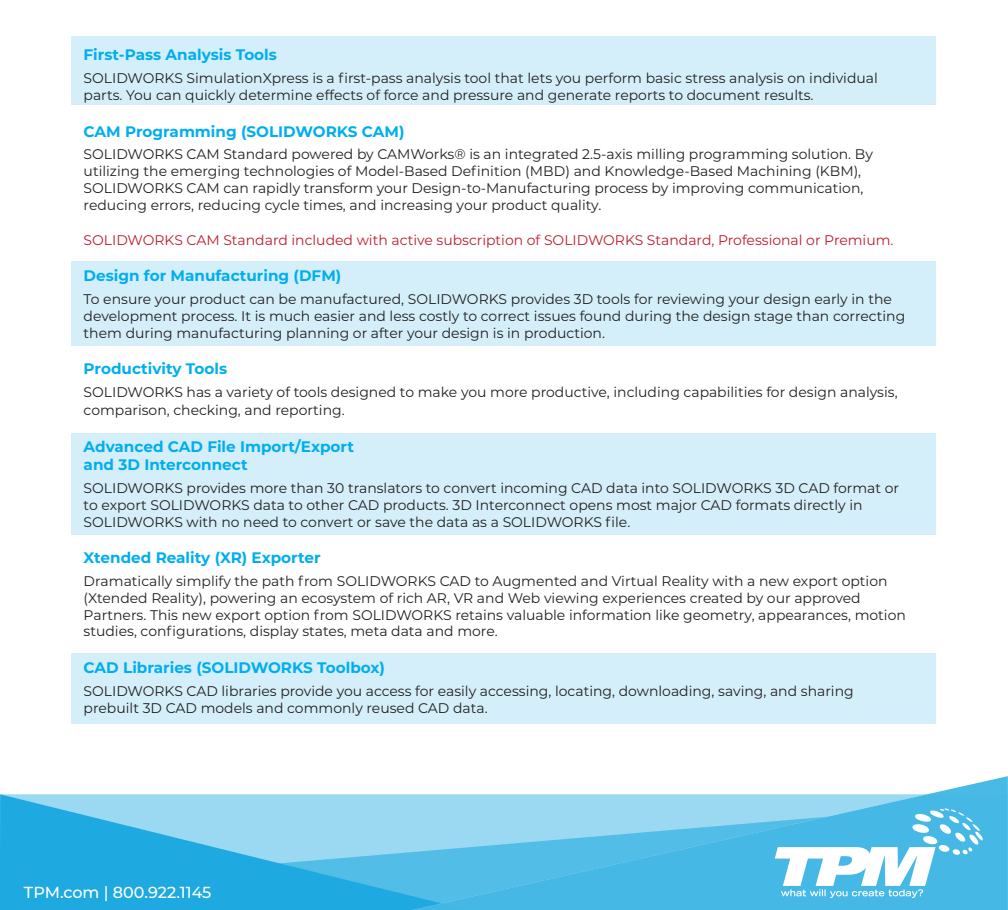
<style>
.page{position:relative;width:1008px;height:910px;background:#fff}
.page>*{position:absolute;margin:0;border:0;box-sizing:border-box;transform-origin:0 0}
.t1{font:500 16px "Montserrat";color:#fff}
.t2{font:700 15.2px/18.3px "Montserrat";color:#00aeef}
.t3{font:14px/16.7px "Montserrat";color:#231f20}
.t4{font:14px "Montserrat";color:#be1d2c}
</style>
<div class="page">
<svg style="left:0;top:794px;width:412px;height:115px;background:#49bae5"></svg>
<svg style="left:412px;top:776px;width:596px;height:133px"></svg>
<svg style="left:224px;top:816px;width:603px;height:93px;background:#5cc1e8"></svg>
<svg style="left:775px;top:808px;width:208px;height:89px"></svg>
<div style="left:71px;top:36px;width:865px;height:68px;background:#d4eff9"></div>
<div style="left:71px;top:261px;width:865px;height:84px;background:#d4eff9"></div>
<div style="left:71px;top:433px;width:865px;height:101px;background:#d4eff9"></div>
<div style="left:71px;top:653px;width:865px;height:71px;background:#d4eff9"></div>
<p class="t2" style="left:84px;top:45px;width:195px">First-Pass Analysis Tools</p>
<p class="t3" style="left:84px;top:69px;width:796px">SOLIDWORKS SimulationXpress is a first-pass analysis tool that lets you perform basic stress analysis on individual parts. You can quickly determine effects of force and pressure and generate reports to document results.</p>
<p class="t2" style="left:84px;top:121px;width:322px">CAM Programming (SOLIDWORKS CAM)</p>
<p class="t3" style="left:84px;top:146px;width:791px">SOLIDWORKS CAM Standard powered by CAMWorks® is an integrated 2.5-axis milling programming solution. By utilizing the emerging technologies of Model-Based Definition (MBD) and Knowledge-Based Machining (KBM), SOLIDWORKS CAM can rapidly transform your Design-to-Manufacturing process by improving communication, reducing errors, reducing cycle times, and increasing your product quality.</p>
<p class="t4" style="left:84px;top:230px;width:811px">SOLIDWORKS CAM Standard included with active subscription of SOLIDWORKS Standard, Professional or Premium.</p>
<p class="t2" style="left:84px;top:266px;width:259px">Design for Manufacturing (DFM)</p>
<p class="t3" style="left:84px;top:290px;width:823px">To ensure your product can be manufactured, SOLIDWORKS provides 3D tools for reviewing your design early in the development process. It is much easier and less costly to correct issues found during the design stage than correcting them during manufacturing planning or after your design is in production.</p>
<p class="t2" style="left:84px;top:359px;width:145px">Productivity Tools</p>
<p class="t3" style="left:84px;top:382px;width:816px;line-height:18.3px">SOLIDWORKS has a variety of tools designed to make you more productive, including capabilities for design analysis, comparison, checking, and reporting.</p>
<p class="t2" style="left:84px;top:436px;width:272px">Advanced CAD File Import/Export and 3D Interconnect</p>
<p class="t3" style="left:84px;top:479px;width:817px">SOLIDWORKS provides more than 30 translators to convert incoming CAD data into SOLIDWORKS 3D CAD format or to export SOLIDWORKS data to other CAD products. 3D Interconnect opens most major CAD formats directly in<br>SOLIDWORKS with no need to convert or save the data as a SOLIDWORKS file.</p>
<p class="t2" style="left:84px;top:548px;width:238px">Xtended Reality (XR) Exporter</p>
<p class="t3" style="left:84px;top:572px;width:824px">Dramatically simplify the path from SOLIDWORKS CAD to Augmented and Virtual Reality with a new export option (Xtended Reality), powering an ecosystem of rich AR, VR and Web viewing experiences created by our approved Partners. This new export option from SOLIDWORKS retains valuable information like geometry, appearances, motion studies, configurations, display states, meta data and more.</p>
<p class="t2" style="left:84px;top:657px;width:303px">CAD Libraries (SOLIDWORKS Toolbox)</p>
<p class="t3" style="left:84px;top:682px;width:772px">SOLIDWORKS CAD libraries provide you access for easily accessing, locating, downloading, saving, and sharing prebuilt 3D CAD models and commonly reused CAD data.</p>
<p class="t1" style="left:24px;top:881px;width:189px">TPM.com | 800.922.1145</p>
</div>
